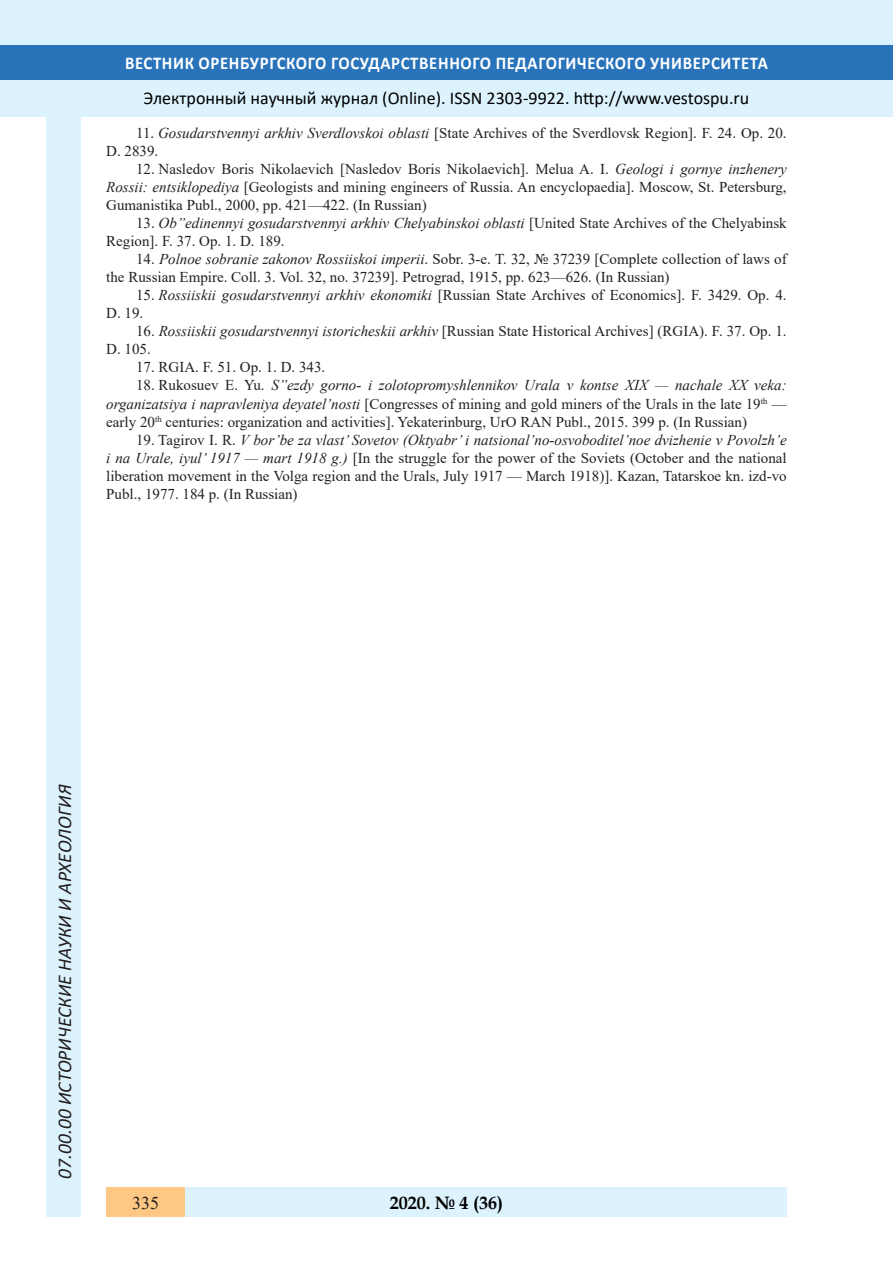
<style>
.page{position:relative;width:893px;height:1263px;background:#fff}
.page>*{position:absolute;margin:0;border:0;box-sizing:border-box;transform-origin:0 0}
.t1{font:italic 19.5px "Calibri";color:#231f20}
.t2{font:18px "Calibri";color:#000}
.t3{font:700 18px "Calibri";letter-spacing:.04em;color:#fff;scale:.93 1}
.t4{font:700 18px "Book Antiqua";color:#000}
.t5{font:18px "Times New Roman";color:#231f20}
.литература{font:15px/18px "Times New Roman";color:#231f20}
.s1{font-style:italic}
</style>
<div class="page">
<div style="left:0;top:0;width:893px;height:116px;background:#dcf2fc"></div>
<div style="left:0;top:45px;width:893px;height:34px;background:#2873ba"></div>
<div style="left:47px;top:116px;width:34px;height:1101px;background:#dcf2fc"></div>
<div style="left:106px;top:1188px;width:681px;height:29px;background:#dcf2fc"></div>
<div style="left:106px;top:1188px;width:79px;height:29px;background:#fdc784"></div>
<p class="t3" style="left:125px;top:50px;width:693px">ВЕСТНИК ОРЕНБУРГСКОГО ГОСУДАРСТВЕННОГО ПЕДАГОГИЧЕСКОГО УНИВЕРСИТЕТА</p>
<p class="t2" style="left:144px;top:85px;width:607px">Электронный научный журнал (Online). ISSN 2303-9922. http://www.vestospu.ru</p>
<p class="t2" style="left:583px;top:85px;width:13px">t</p>
<p class="t2" style="left:583px;top:85px;width:13px">t</p>
<p class="литература" style="left:106px;top:123px;width:682px;text-indent:30px">11. <span class="s1">Gosudarstvennyi arkhiv Sverdlovskoi oblasti</span> [State Archives of the Sverdlovsk Region]. F. 24. Op. 20.<br>D. 2839.</p>
<p class="литература" style="left:106px;top:160px;width:682px;text-align:justify;text-indent:30px">12. Nasledov Boris Nikolaevich [Nasledov Boris Nikolaevich]. Melua A. I. <span class="s1">Geologi i gornye inzhenery Rossii: entsiklopediya</span> [Geologists and mining engineers of Russia. An encyclopaedia]. Moscow, St. Petersburg, Gumanistika Publ., 2000, pp. 421—422. (In Russian)</p>
<p class="литература" style="left:106px;top:214px;width:682px;text-indent:30px">13. <span class="s1">Ob’’edinennyi gosudarstvennyi arkhiv Chelyabinskoi oblasti</span> [United State Archives of the Chelyabinsk<br>Region]. F. 37. Op. 1. D. 189.</p>
<p class="литература" style="left:106px;top:250px;width:682px;text-indent:30px">14. <span class="s1">Polnoe sobranie zakonov Rossiiskoi imperii</span>. Sobr. 3-e. T. 32, № 37239 [Complete collection of laws of the Russian Empire. Coll. 3. Vol. 32, no. 37239]. Petrograd, 1915, pp. 623—626. (In Russian)</p>
<p class="литература" style="left:106px;top:286px;width:682px;text-indent:30px">15. <span class="s1">Rossiiskii gosudarstvennyi arkhiv ekonomiki</span> [Russian State Archives of Economics]. F. 3429. Op. 4.<br>D. 19.</p>
<p class="литература" style="left:106px;top:322px;width:682px;text-indent:30px">16. <span class="s1">Rossiiskii gosudarstvennyi istoricheskii arkhiv</span> [Russian State Historical Archives] (RGIA). F. 37. Op. 1.<br>D. 105.</p>
<p class="литература" style="left:136px;top:358px;width:191px">17. RGIA. F. 51. Op. 1. D. 343.</p>
<p class="литература" style="left:106px;top:376px;width:682px;text-align:justify;text-indent:30px">18. Rukosuev E. Yu. <span class="s1">S’’ezdy gorno- i zolotopromyshlennikov Urala v kontse XIX — nachale XX veka: organizatsiya i napravleniya deyatel’nosti</span> [Congresses of mining and gold miners of the Urals in the late 19<sup>th</sup> — early 20<sup>th</sup> centuries: organization and activities]. Yekaterinburg, UrO RAN Publ., 2015. 399 p. (In Russian)</p>
<p class="литература" style="left:106px;top:430px;width:682px;text-align:justify;text-indent:30px">19. Tagirov I. R. <span class="s1">V bor’be za vlast’ Sovetov (Oktyabr’ i natsional’no-osvoboditel’noe dvizhenie v Povolzh’e i na Urale, iyul’ 1917 — mart 1918 g.)</span> [In the struggle for the power of the Soviets (October and the national liberation movement in the Volga region and the Urals, July 1917 — March 1918)]. Kazan, Tatarskoe kn. izd-vo Publ., 1977. 184 p. (In Russian)</p>
<h1 class="t1" style="left:51px;top:1179px;width:395px;rotate:-90deg">07.00.00 ИСТОРИЧЕСКИЕ НАУКИ И АРХЕОЛОГИЯ</h1>
<h1 class="t1" style="left:51px;top:1105px;width:206px;rotate:-90deg">БИОЛОГИЧЕСКИЕ НАУКИ</h1>
<h1 class="t1" style="left:51px;top:1169px;width:11px;rotate:-90deg">3</h1>
<p class="t4" style="left:390px;top:1190px;width:115px">2020. № 4 (36)</p>
<p class="t5" style="left:132px;top:1190px;width:28px">335</p>
<p class="t4" style="left:460px;top:1190px;width:10px">2</p>
<p class="t4" style="left:408px;top:1190px;width:19px">18</p>
<p class="t4" style="left:460px;top:1190px;width:39px">1 25</p>
</div>
